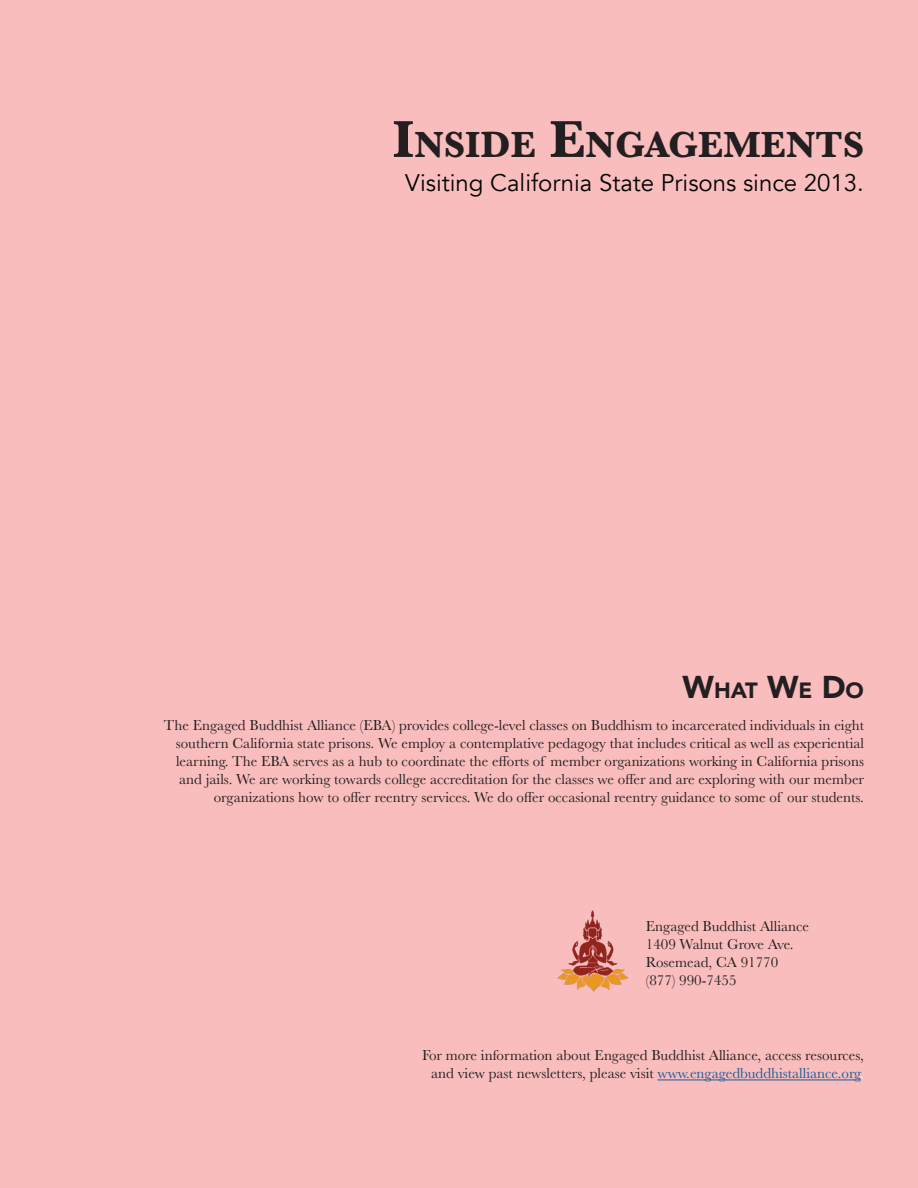
<style>
.page{position:relative;width:918px;height:1188px;background:#f9bdbd}
.page>*{position:absolute;margin:0;border:0;box-sizing:border-box;transform-origin:0 0}
.t1{font:700 37.8px "Baskerville";color:#231f20}
.t2{font:24px "Avenir";color:#040503}
.t3{font:900 22.05px "Avenir";color:#231f20}
.t4{font:15px/18px "Baskerville";color:#231f20;text-align:right}
.s1{font-size:54px}
.s2{font-size:31.5px}
.s3{color:#175d9e}
.s4{color:#fff}
</style>
<div class="page">
<img style="left:557px;top:911px;width:71px;height:81px">
<hr style="left:658px;top:1080px;width:202px;height:1px;background:#175d9e">
<p class="t1" style="left:392px;top:118px;width:336px"><span class="s1">I</span>NSIDE <span class="s1">E</span>NGAGEME</p>
<p class="t1" style="left:786px;top:118px;width:79px">NTS</p>
<p class="t2" style="left:405px;top:168px;width:460px">Visiting California State Prisons since 2013.</p>
<p class="t3" style="left:683px;top:672px;width:183px"><span class="s2">W</span>HAT <span class="s2">W</span>E <span class="s2">D</span>O</p>
<p class="t4" style="left:164px;top:716px;width:702px">The Engaged Buddhist Alliance (EBA) provides college-level classes on Buddhism to incarcerated individuals in eight southern California state prisons. We employ a contemplative pedagogy that includes critical as well as experiential learning. The EBA serves as a hub to coordinate the efforts of member organizations working in California prisons and jails. We are working towards college accreditation for the classes we offer and are exploring with our member organizations how to offer reentry services. We do offer occasional reentry guidance to some of our students.</p>
<p class="t4" style="left:646px;top:917px;width:165px;text-align:left">Engaged Buddhist Alliance<br>1409 Walnut Grove Ave.<br>Rosemead, CA 91770 (877) 990-7455</p>
<p class="t4" style="left:422px;top:1047px;width:443px;text-align:center">For more information about Engaged Buddhist Alliance, access resources, and view past newsletters, please visit <span class="s3">www.engagedbuddhistalliance.org</span><span class="s4">.</span></p>
</div>
